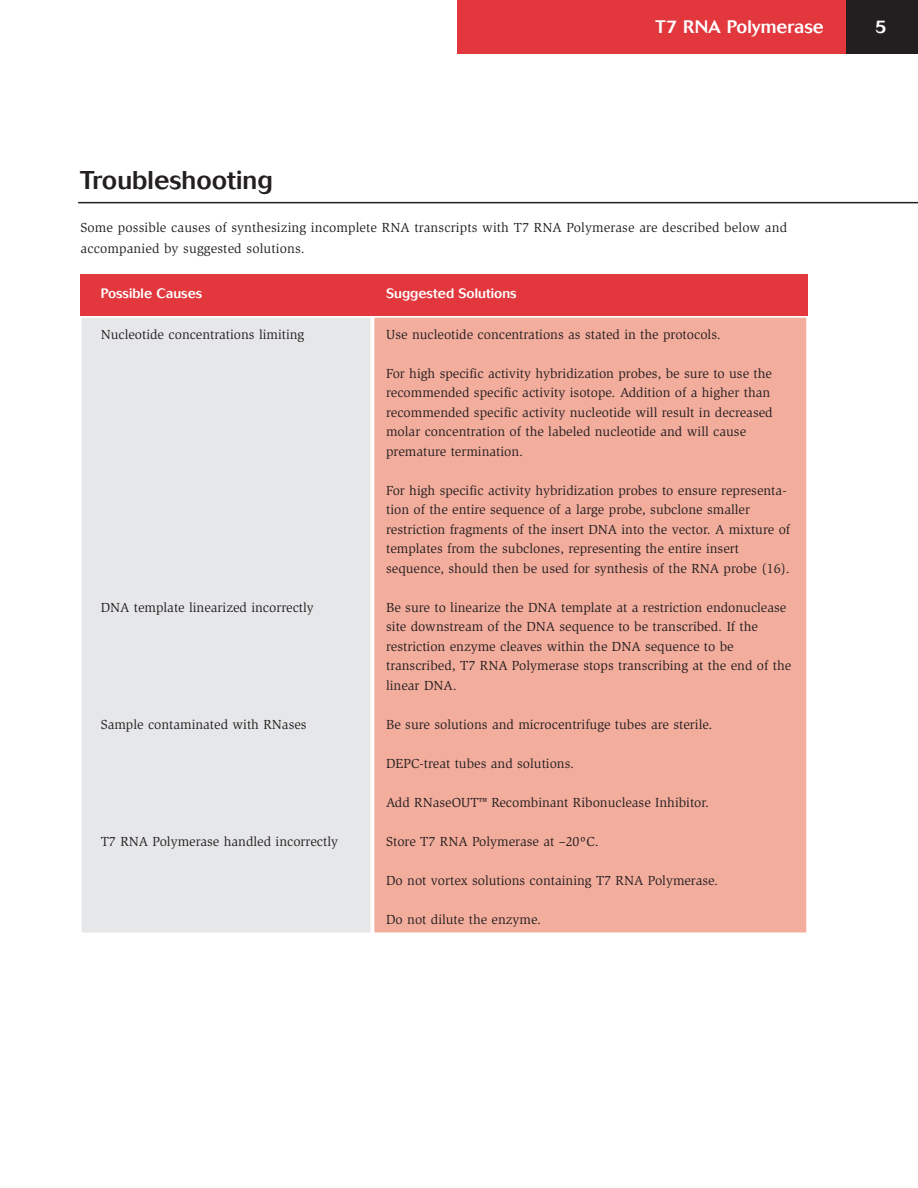
<style>
.page{position:relative;width:918px;height:1188px;background:#fff}
.page>*{position:absolute;margin:0;border:0;box-sizing:border-box;transform-origin:0 0}
.t1{font:500 25.5px "Cosmos";color:#231f20}
.t2{font:500 18px "Cosmos";color:#fff}
.t3{font:13.5px/19.5px "Slimbach";color:#231f20}
.t4{font:500 13.5px "Cosmos";color:#fff}
</style>
<div class="page">
<div style="left:81px;top:317px;width:290px;height:616px;background:#e6e7e9"></div>
<div style="left:80px;top:316px;width:292px;height:618px;border:2px solid #fff"></div>
<div style="left:374px;top:317px;width:433px;height:616px;background:#f3ad9d"></div>
<div style="left:373px;top:316px;width:435px;height:618px;border:2px solid #fff"></div>
<div style="left:80px;top:274px;width:728px;height:42px;background:#e1373d"></div>
<div style="left:458px;top:0;width:400px;height:54px;background:#e1373d"></div>
<div style="left:846px;top:0;width:72px;height:54px;background:#231f20"></div>
<hr style="left:78px;top:202px;width:840px;height:1px;background:#231f20">
<h2 class="t2" style="left:656px;top:21px;width:170px">T7 RNA Polymerase</h2>
<h2 class="t2" style="left:875px;top:20px;width:13px">5</h2>
<h1 class="t1" style="left:80px;top:171px;width:194px">Troubleshooting</h1>
<p class="t3" style="left:80px;top:218px;width:708px;line-height:21px">Some possible causes of synthesizing incomplete RNA transcripts with T7 RNA Polymerase are described below and accompanied by suggested solutions.</p>
<p class="t4" style="left:101px;top:289px;width:103px">Possible Causes</p>
<p class="t4" style="left:386px;top:289px;width:132px">Suggested Solutions</p>
<p class="t3" style="left:101px;top:326px;width:205px">Nucleotide concentrations limiting</p>
<p class="t3" style="left:386px;top:326px;width:336px">Use nucleotide concentrations as stated in the protocols.</p>
<p class="t3" style="left:386px;top:365px;width:388px">For high specific activity hybridization probes, be sure to use the recommended specific activity isotope. Addition of a higher than recommended specific activity nucleotide will result in decreased molar concentration of the labeled nucleotide and will cause premature termination.</p>
<p class="t3" style="left:386px;top:482px;width:406px">For high specific activity hybridization probes to ensure representa&shy;tion of the entire sequence of a large probe, subclone smaller restriction fragments of the insert DNA into the vector. A mixture of templates from the subclones, representing the entire insert sequence, should then be used for synthesis of the RNA probe (16).</p>
<p class="t3" style="left:101px;top:599px;width:215px">DNA template linearized incorrectly</p>
<p class="t3" style="left:386px;top:599px;width:407px">Be sure to linearize the DNA template at a restriction endonuclease site downstream of the DNA sequence to be transcribed. If the restriction enzyme cleaves within the DNA sequence to be transcribed, T7 RNA Polymerase stops transcribing at the end of the linear DNA.</p>
<p class="t3" style="left:101px;top:716px;width:207px">Sample contaminated with RNases</p>
<p class="t3" style="left:386px;top:716px;width:328px">Be sure solutions and microcentrifuge tubes are sterile.</p>
<p class="t3" style="left:386px;top:755px;width:190px">DEPC-treat tubes and solutions.</p>
<p class="t3" style="left:386px;top:794px;width:325px">Add RNaseOUT™ Recombinant Ribonuclease Inhibitor.</p>
<p class="t3" style="left:101px;top:833px;width:239px">T7 RNA Polymerase handled incorrectly</p>
<p class="t3" style="left:386px;top:833px;width:214px">Store T7 RNA Polymerase at –20ºC.</p>
<p class="t3" style="left:386px;top:872px;width:334px">Do not vortex solutions containing T7 RNA Polymerase.</p>
<p class="t3" style="left:386px;top:911px;width:156px">Do not dilute the enzyme.</p>
</div>
